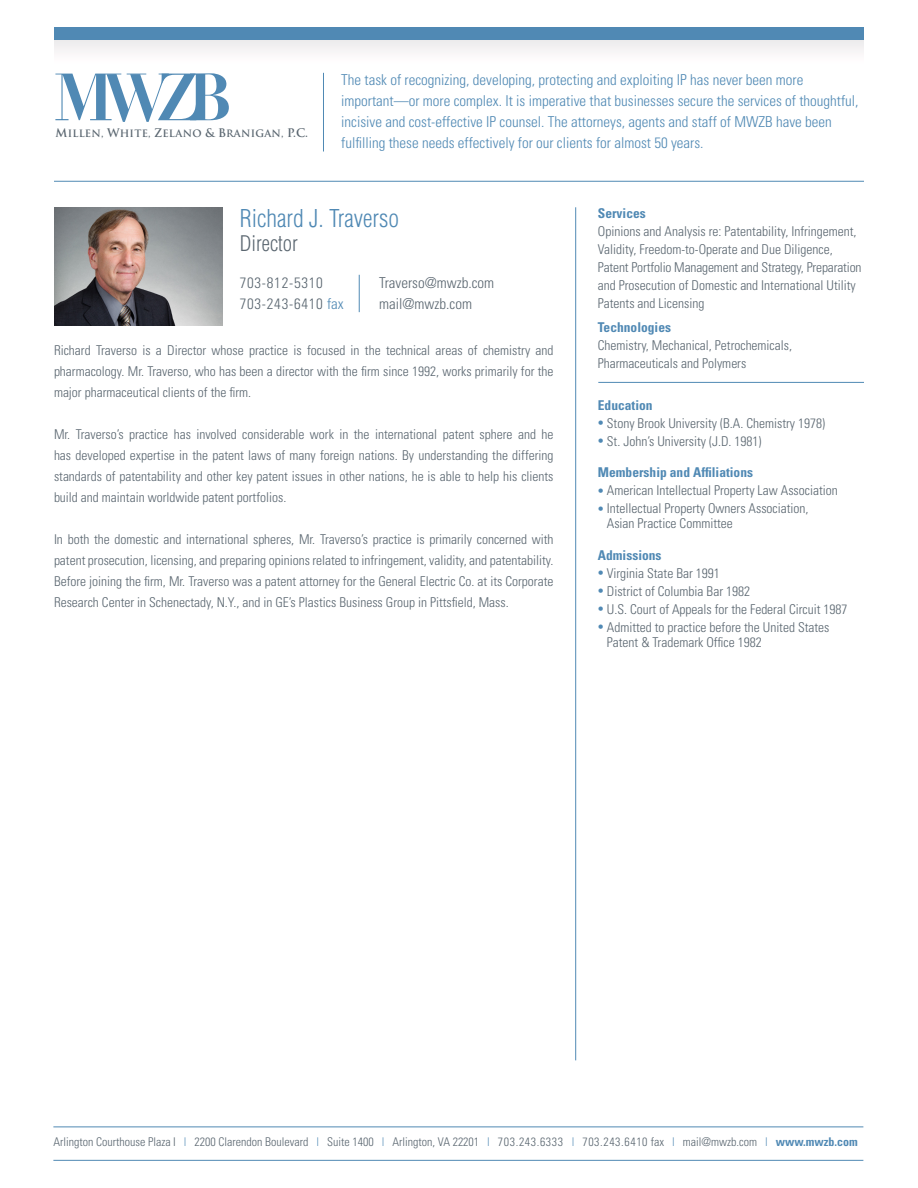
<style>
.page{position:relative;width:918px;height:1188px;background:#fff}
.page>*{position:absolute;margin:0;border:0;box-sizing:border-box;transform-origin:0 0}
.t1{font:300 condensed 24px "Helvetica";color:#5089b4}
.t2{font:300 condensed 21px "Helvetica";color:#5a6670}
.t3{font:300 condensed 15px/21px "Univers";color:#5089b4}
.t4{font:300 condensed 15px "Univers";color:#5a6670}
.t5{font:300 condensed 15px "Univers";letter-spacing:.05em;color:#5a6670}
.t6{font:300 condensed 13.5px/21px "Univers";color:#5a6670;text-align:justify}
.t7{font:700 condensed 13.5px "Univers";color:#5089b4}
.t8{font:300 condensed 12px "Univers";color:#5a6670}
.t9{font:700 9.9px "Trajan";letter-spacing:.025em;color:#5a6670}
.s1{font-size:11.55px}
.s2{color:#5089b4}
.s3{font-stretch:normal;font-size:12px;color:#5089b4}
.s4{font-weight:700;color:#5089b4}
</style>
<div class="page">
<img style="left:54px;top:207px;width:168px;height:118px">
<svg style="left:55px;top:73px;width:174px;height:49px"></svg>
<hr style="left:575px;top:207px;width:1px;height:853px;background:#5089b4">
<hr style="left:54px;top:181px;width:810px;height:1px;background:#5089b4">
<hr style="left:598px;top:382px;width:266px;height:1px;background:#5089b4">
<hr style="left:359px;top:275px;width:1px;height:37px;background:#5089b4">
<hr style="left:53px;top:1127px;width:810px;height:1px;background:#5089b4">
<hr style="left:53px;top:1160px;width:810px;height:1px;background:#5089b4">
<div style="left:54px;top:27px;width:810px;height:13px;background:#5089b4"></div>
<hr style="left:323px;top:73px;width:1px;height:79px;background:#5089b4">
<div style="left:54px;top:40px;width:810px;height:27px;background:#f9f6f7"></div>
<p class="t9" style="left:56px;top:128px;width:254px"><span class="s1">M</span>ILLEN, <span class="s1">W</span>HITE, <span class="s1">Z</span>ELANO <span class="s1">&amp; B</span>RANIGAN, <span class="s1">P.C.</span></p>
<p class="t3" style="left:341px;top:69px;width:464px">The task of recognizing, developing, protecting and exploiting IP has never been more</p>
<p class="t3" style="left:341px;top:90px;width:519px">important—or more complex. It is imperative that businesses secure the services of thoughtful, incisive and cost-effective IP counsel. The attorneys, agents and staff of MWZB have been fulfilling these needs effectively for our clients for almost 50 years.</p>
<p class="t1" style="left:240px;top:205px;width:161px">Richard J. Traverso</p>
<p class="t2" style="left:240px;top:231px;width:60px">Director</p>
<p class="t5" style="left:240px;top:274px;width:85px">703-812-5310</p>
<p class="t4" style="left:379px;top:274px;width:117px">Traverso@mwzb.com</p>
<p class="t5" style="left:240px;top:295px;width:105px">703-243-6410 <span class="s2">fax</span></p>
<p class="t4" style="left:379px;top:295px;width:94px">mail@mwzb.com</p>
<p class="t6" style="left:54px;top:340px;width:501px">Richard Traverso is a Director whose practice is focused in the technical areas of chemistry and pharmacology. Mr. Traverso, who has been a director with the firm since 1992, works primarily for the major pharmaceutical clients of the firm.</p>
<p class="t6" style="left:54px;top:424px;width:501px">Mr. Traverso’s practice has involved considerable work in the international patent sphere and he has developed expertise in the patent laws of many foreign nations. By understanding the differing standards of patentability and other key patent issues in other nations, he is able to help his clients build and maintain worldwide patent portfolios.</p>
<p class="t6" style="left:54px;top:529px;width:501px">In both the domestic and international spheres, Mr. Traverso’s practice is primarily concerned with patent prosecution, licensing, and preparing opinions related to infringement, validity, and patentability.</p>
<p class="t6" style="left:54px;top:571px;width:501px">Before joining the firm, Mr. Traverso was a patent attorney for the General Electric Co. at its Corporate<br>Research Center in Schenectady, N.Y., and in GE’s Plastics Business Group in Pittsfield, Mass.</p>
<p class="t7" style="left:598px;top:205px;width:49px">Services</p>
<p class="t6" style="left:598px;top:220px;width:260px">Opinions and Analysis re: Patentability, Infringement,</p>
<p class="t6" style="left:598px;top:238px;width:236px">Validity, Freedom-to-Operate and Due Diligence,</p>
<p class="t6" style="left:598px;top:256px;width:265px">Patent Portfolio Management and Strategy, Preparation</p>
<p class="t6" style="left:598px;top:274px;width:259px">and Prosecution of Domestic and International Utility</p>
<p class="t6" style="left:598px;top:292px;width:108px">Patents and Licensing</p>
<p class="t7" style="left:598px;top:319px;width:75px">Technologies</p>
<p class="t6" style="left:598px;top:334px;width:196px">Chemistry, Mechanical, Petrochemicals,</p>
<p class="t6" style="left:598px;top:352px;width:150px">Pharmaceuticals and Polymers</p>
<p class="t7" style="left:598px;top:397px;width:56px">Education</p>
<p class="t6" style="left:598px;top:412px;width:229px"><span class="s3">•</span> Stony Brook University (B.A. Chemistry 1978)</p>
<p class="t6" style="left:598px;top:430px;width:165px"><span class="s3">•</span> St. John’s University (J.D. 1981)</p>
<p class="t7" style="left:598px;top:464px;width:157px">Membership and Affiliations</p>
<p class="t6" style="left:598px;top:480px;width:241px"><span class="s3">•</span> American Intellectual Property Law Association</p>
<p class="t6" style="left:598px;top:498px;width:212px"><span class="s3">•</span> Intellectual Property Owners Association,</p>
<p class="t6" style="left:607px;top:513px;width:127px">Asian Practice Committee</p>
<p class="t7" style="left:598px;top:547px;width:65px">Admissions</p>
<p class="t6" style="left:598px;top:562px;width:123px"><span class="s3">•</span> Virginia State Bar 1991</p>
<p class="t6" style="left:598px;top:580px;width:154px"><span class="s3">•</span> District of Columbia Bar 1982</p>
<p class="t6" style="left:598px;top:598px;width:251px"><span class="s3">•</span> U.S. Court of Appeals for the Federal Circuit 1987</p>
<p class="t6" style="left:598px;top:616px;width:233px"><span class="s3">•</span> Admitted to practice before the United States</p>
<p class="t6" style="left:607px;top:631px;width:156px">Patent &amp; Trademark Office 1982</p>
<p class="t8" style="left:53px;top:1135px;width:806px">Arlington Courthouse Plaza I <span class="s2">|</span> 2200 Clarendon Boulevard <span class="s2">|</span> Suite 1400 <span class="s2">|</span> Arlington, VA 22201 <span class="s2">|</span> 703.243.6333 <span class="s2">|</span> 703.243.6410 fax <span class="s2">|</span> mail@mwzb.com <span class="s2">|</span> <span class="s4">www.mwzb.com</span></p>
</div>
